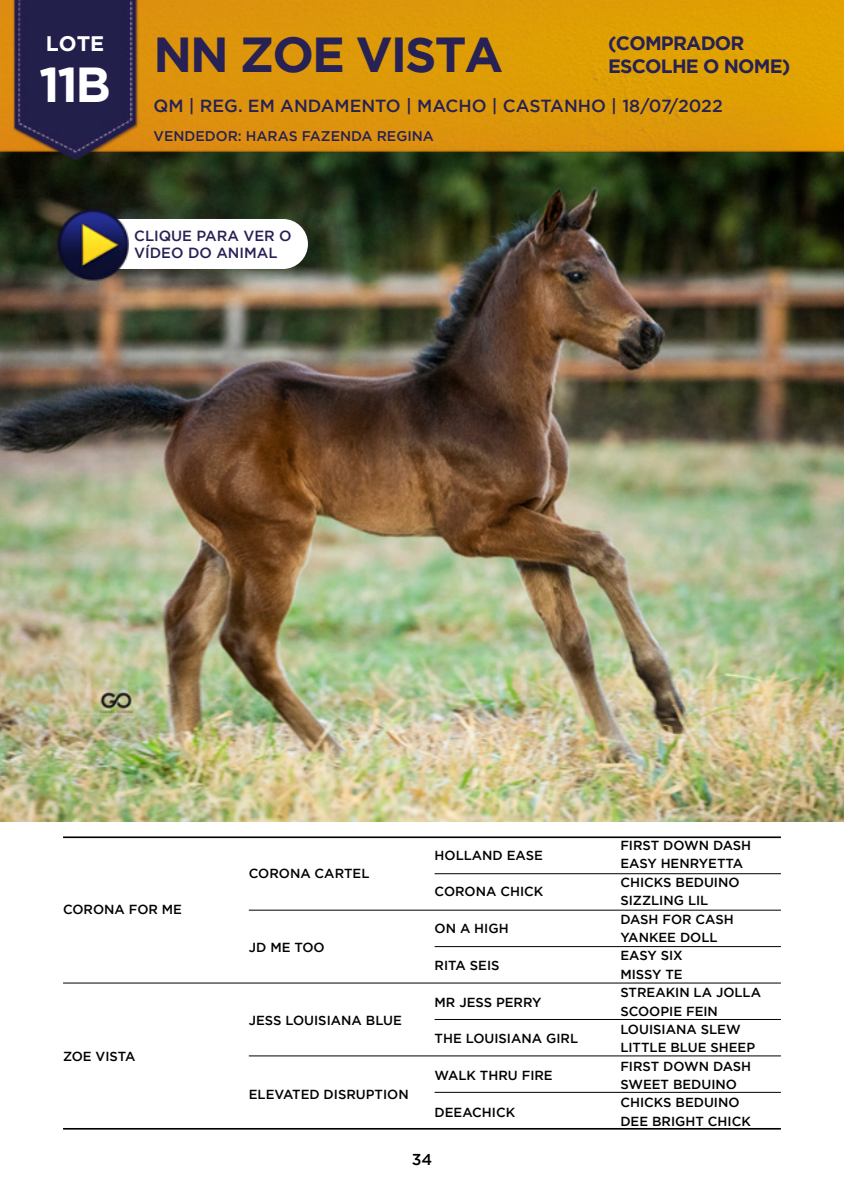
<style>
.page{position:relative;width:844px;height:1191px;background:#fff}
.page>*{position:absolute;margin:0;border:0;box-sizing:border-box;transform-origin:0 0}
.t1{font:700 49px "Gotham";letter-spacing:-.04em;color:#272154}
.t2{font:700 49px "Gotham";color:#fff}
.t3{font:700 21px "Gotham";color:#fff}
.t4{font:700 19.25px/23.1px "Gotham";letter-spacing:-.04em;color:#272154}
.t5{font:500 17.5px "Gotham";color:#272154}
.t6{font:500 15.75px "Gotham";color:#000}
.t7{font:500 14.7px/17.5px "Gotham";color:#272154}
.t8{font:500 14px "Gotham";color:#272154}
.t9{font:500 13.12px/18.4px "Gotham";color:#000}
</style>
<div class="page">
<img style="left:0;top:0;width:843px;height:1130px">
<hr style="left:63px;top:836px;width:717px;height:2px;background:#000">
<hr style="left:249px;top:909px;width:531px;height:1px;background:#000">
<hr style="left:434px;top:1019px;width:346px;height:1px;background:#000">
<hr style="left:434px;top:1092px;width:346px;height:1px;background:#000">
<hr style="left:434px;top:873px;width:346px;height:1px;background:#000">
<hr style="left:434px;top:946px;width:346px;height:1px;background:#000">
<hr style="left:63px;top:982px;width:717px;height:1px;background:#000">
<hr style="left:249px;top:1055px;width:531px;height:1px;background:#000">
<hr style="left:63px;top:1128px;width:717px;height:1px;background:#000">
<h2 class="t3" style="left:46px;top:32px;width:60px">LOTE</h2>
<h1 class="t2" style="left:39px;top:57px;width:73px">11B</h1>
<h3 class="t4" style="left:608px;top:31px;width:184px">(COMPRADOR<br>ESCOLHE O NOME)</h3>
<h1 class="t1" style="left:153px;top:26px;width:351px">NN ZOE VISTA</h1>
<h3 class="t5" style="left:153px;top:96px;width:570px">QM | REG. EM ANDAMENTO | MACHO | CASTANHO | 18/07/2022</h3>
<p class="t8" style="left:153px;top:128px;width:282px">VENDEDOR: HARAS FAZENDA REGINA</p>
<p class="t7" style="left:134px;top:226px;width:159px">CLIQUE PARA VER O<br>VÍDEO DO ANIMAL</p>
<p class="t9" style="left:63px;top:900px;width:120px">CORONA FOR ME</p>
<p class="t9" style="left:63px;top:1047px;width:74px">ZOE VISTA</p>
<p class="t9" style="left:249px;top:864px;width:122px">CORONA CARTEL</p>
<p class="t9" style="left:249px;top:937px;width:77px">JD ME TOO</p>
<p class="t9" style="left:249px;top:1011px;width:154px">JESS LOUISIANA BLUE</p>
<p class="t9" style="left:249px;top:1084px;width:161px">ELEVATED DISRUPTION</p>
<p class="t9" style="left:434px;top:845px;width:110px">HOLLAND EASE</p>
<p class="t9" style="left:434px;top:882px;width:110px">CORONA CHICK</p>
<p class="t9" style="left:434px;top:919px;width:76px">ON A HIGH</p>
<p class="t9" style="left:434px;top:955px;width:66px">RITA SEIS</p>
<p class="t9" style="left:434px;top:992px;width:108px">MR JESS PERRY</p>
<p class="t9" style="left:434px;top:1029px;width:145px">THE LOUISIANA GIRL</p>
<p class="t9" style="left:434px;top:1066px;width:120px">WALK THRU FIRE</p>
<p class="t9" style="left:434px;top:1102px;width:82px">DEEACHICK</p>
<p class="t6" style="left:411px;top:1150px;width:22px">34</p>
<p class="t9" style="left:620px;top:836px;width:142px">FIRST DOWN DASH<br>EASY HENRYETTA<br>CHICKS BEDUINO<br>SIZZLING LIL<br>DASH FOR CASH<br>YANKEE DOLL<br>EASY SIX<br>MISSY TE<br>STREAKIN LA JOLLA<br>SCOOPIE FEIN<br>LOUISIANA SLEW<br>LITTLE BLUE SHEEP<br>FIRST DOWN DASH<br>SWEET BEDUINO<br>CHICKS BEDUINO<br>DEE BRIGHT CHICK</p>
</div>
